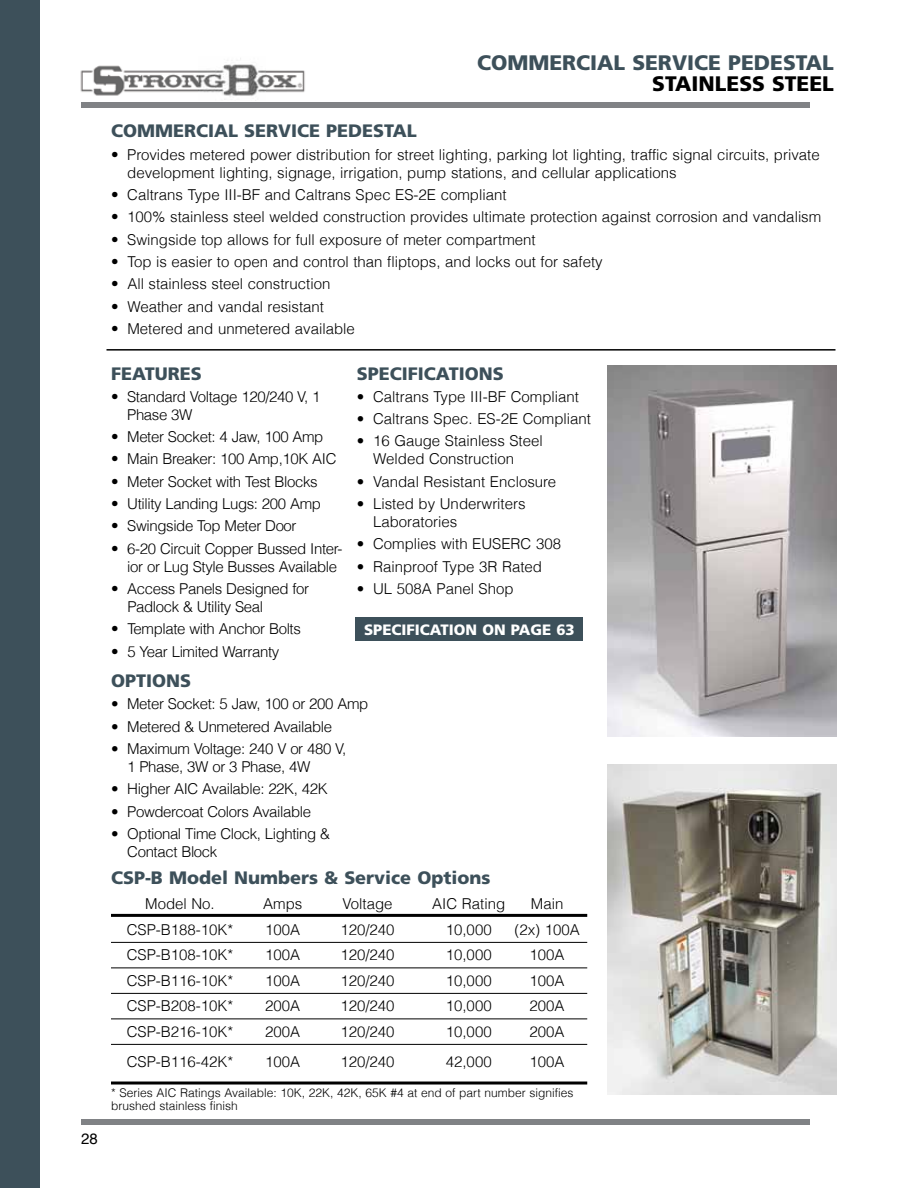
<style>
.page{position:relative;width:918px;height:1188px;background:#fff}
.page>*{position:absolute;margin:0;border:0;box-sizing:border-box;transform-origin:0 0}
.t1{font:900 21px "Frutiger";color:#3d505a}
.t2{font:900 21px "Frutiger";color:#000}
.t3{font:900 18px "Frutiger";color:#3d505a}
.t4{font:300 15px/18px "Helvetica";color:#000}
.t5{font:300 15px/18px "Helvetica";letter-spacing:-.025em;color:#000}
.t6{font:900 15px "Frutiger";color:#fff}
.t7{font:15px "Helvetica";color:#000}
.t8{font:300 12px/13.5px "Helvetica";color:#000}
.s1{font-family:"Helvetica Neue";font-weight:700}
</style>
<div class="page">
<div style="left:81px;top:1119px;width:729px;height:6px;background:#808285"></div>
<div style="left:81px;top:102px;width:729px;height:6px;background:#808285"></div>
<img style="left:80px;top:58px;width:225px;height:42px">
<img style="left:608px;top:365px;width:229px;height:371px">
<img style="left:607px;top:764px;width:230px;height:331px">
<hr style="left:106px;top:349px;width:730px;height:2px;background:#000">
<hr style="left:111px;top:914px;width:476px;height:3px;background:#000">
<hr style="left:111px;top:942px;width:476px;height:1px;background:#000">
<hr style="left:111px;top:968px;width:476px;height:1px;background:#000">
<hr style="left:111px;top:993px;width:476px;height:1px;background:#000">
<hr style="left:111px;top:1019px;width:476px;height:1px;background:#000">
<hr style="left:111px;top:1044px;width:476px;height:1px;background:#000">
<hr style="left:111px;top:1082px;width:476px;height:3px;background:#000">
<div style="left:0;top:0;width:39px;height:1188px;background:#3d505a"></div>
<div style="left:355px;top:617px;width:228px;height:24px;background:#3d505a"></div>
<p class="t7" style="left:81px;top:1128px;width:18px">28</p>
<h1 class="t1" style="left:477px;top:49px;width:358px">COMMERCIAL SERVICE PEDESTAL</h1>
<h1 class="t2" style="left:652px;top:70px;width:183px">STAINLESS STEEL</h1>
<p class="t3" style="left:111px;top:120px;width:307px">COMMERCIAL SERVICE PEDESTAL</p>
<p class="t4" style="left:127px;top:145px;width:694px;text-indent:-16px">• Provides metered power distribution for street lighting, parking lot lighting, traffic signal circuits, private development lighting, signage, irrigation, pump stations, and cellular applications</p>
<p class="t4" style="left:111px;top:185px;width:397px">• Caltrans Type III-BF and Caltrans Spec ES-2E compliant</p>
<p class="t4" style="left:111px;top:207px;width:712px">• 100% stainless steel welded construction provides ultimate protection against corrosion and vandalism</p>
<p class="t4" style="left:111px;top:230px;width:426px">• Swingside top allows for full exposure of meter compartment</p>
<p class="t4" style="left:111px;top:252px;width:493px">• Top is easier to open and control than fliptops, and locks out for safety</p>
<p class="t4" style="left:111px;top:274px;width:221px">• All stainless steel construction</p>
<p class="t4" style="left:111px;top:296px;width:214px">• Weather and vandal resistant</p>
<p class="t4" style="left:111px;top:319px;width:245px">• Metered and unmetered available</p>
<p class="t3" style="left:111px;top:362px;width:92px">FEATURES</p>
<p class="t5" style="left:127px;top:387px;width:195px;text-indent:-16px">• Standard Voltage 120/240 V, 1<br>Phase 3W</p>
<p class="t5" style="left:111px;top:427px;width:214px">• Meter Socket: 4 Jaw, 100 Amp</p>
<p class="t5" style="left:111px;top:449px;width:227px">• Main Breaker: 100 Amp,10K AIC</p>
<p class="t5" style="left:111px;top:472px;width:208px">• Meter Socket with Test Blocks</p>
<p class="t5" style="left:111px;top:494px;width:211px">• Utility Landing Lugs: 200 Amp</p>
<p class="t5" style="left:111px;top:516px;width:187px">• Swingside Top Meter Door</p>
<p class="t5" style="left:127px;top:539px;width:217px;text-indent:-16px">• 6-20 Circuit Copper Bussed Inter&shy;ior or Lug Style Busses Available</p>
<p class="t5" style="left:127px;top:579px;width:183px;text-indent:-16px">• Access Panels Designed for<br>Padlock &amp; Utility Seal</p>
<p class="t5" style="left:111px;top:619px;width:191px">• Template with Anchor Bolts</p>
<p class="t5" style="left:111px;top:642px;width:170px">• 5 Year Limited Warranty</p>
<p class="t3" style="left:111px;top:670px;width:82px">OPTIONS</p>
<p class="t5" style="left:111px;top:694px;width:259px"><span class="s1">•</span> Meter Socket: 5 Jaw, 100 or 200 Amp</p>
<p class="t5" style="left:111px;top:717px;width:223px"><span class="s1">•</span> Metered &amp; Unmetered Available</p>
<p class="t5" style="left:127px;top:739px;width:221px;text-indent:-16px"><span class="s1">•</span> Maximum Voltage: 240 V or 480 V,<br>1 Phase, 3W or 3 Phase, 4W</p>
<p class="t5" style="left:111px;top:779px;width:218px"><span class="s1">•</span> Higher AIC Available: 22K, 42K</p>
<p class="t5" style="left:111px;top:802px;width:202px"><span class="s1">•</span> Powdercoat Colors Available</p>
<p class="t5" style="left:127px;top:824px;width:204px;text-indent:-16px"><span class="s1">•</span> Optional Time Clock, Lighting &amp;<br>Contact Block</p>
<p class="t3" style="left:357px;top:362px;width:148px">SPECIFICATIONS</p>
<p class="t4" style="left:357px;top:387px;width:224px"><span class="s1">•</span> Caltrans Type III-BF Compliant</p>
<p class="t4" style="left:357px;top:409px;width:236px"><span class="s1">•</span> Caltrans Spec. ES-2E Compliant</p>
<p class="t4" style="left:373px;top:431px;width:171px;text-indent:-16px"><span class="s1">•</span> 16 Gauge Stainless Steel<br>Welded Construction</p>
<p class="t4" style="left:357px;top:472px;width:201px"><span class="s1">•</span> Vandal Resistant Enclosure</p>
<p class="t4" style="left:373px;top:494px;width:154px;text-indent:-16px"><span class="s1">•</span> Listed by Underwriters<br>Laboratories</p>
<p class="t4" style="left:357px;top:534px;width:206px"><span class="s1">•</span> Complies with EUSERC 308</p>
<p class="t4" style="left:357px;top:557px;width:187px"><span class="s1">•</span> Rainproof Type 3R Rated</p>
<p class="t4" style="left:357px;top:579px;width:158px"><span class="s1">•</span> UL 508A Panel Shop</p>
<p class="t6" style="left:364px;top:620px;width:212px">SPECIFICATION ON PAGE 63</p>
<p class="t3" style="left:111px;top:867px;width:381px">CSP-B Model Numbers &amp; Service Options</p>
<p class="t4" style="left:145px;top:894px;width:71px">Model No.</p>
<p class="t4" style="left:263px;top:894px;width:41px">Amps</p>
<p class="t4" style="left:342px;top:894px;width:52px">Voltage</p>
<p class="t4" style="left:432px;top:894px;width:74px">AIC Rating</p>
<p class="t4" style="left:531px;top:894px;width:34px">Main</p>
<p class="t4" style="left:127px;top:919px;width:108px">CSP-B188-10K*</p>
<p class="t4" style="left:265px;top:919px;width:37px">100A</p>
<p class="t4" style="left:340px;top:919px;width:56px">120/240</p>
<p class="t4" style="left:446px;top:919px;width:47px">10,000</p>
<p class="t4" style="left:514px;top:919px;width:67px">(2x) 100A</p>
<p class="t4" style="left:127px;top:945px;width:108px">CSP-B108-10K*</p>
<p class="t4" style="left:265px;top:945px;width:37px">100A</p>
<p class="t4" style="left:340px;top:945px;width:56px">120/240</p>
<p class="t4" style="left:446px;top:945px;width:47px">10,000</p>
<p class="t4" style="left:530px;top:945px;width:37px">100A</p>
<p class="t4" style="left:127px;top:970px;width:108px">CSP-B116-10K*</p>
<p class="t4" style="left:265px;top:970px;width:37px">100A</p>
<p class="t4" style="left:340px;top:970px;width:56px">120/240</p>
<p class="t4" style="left:446px;top:970px;width:47px">10,000</p>
<p class="t4" style="left:530px;top:970px;width:37px">100A</p>
<p class="t4" style="left:127px;top:996px;width:108px">CSP-B208-10K*</p>
<p class="t4" style="left:265px;top:996px;width:37px">200A</p>
<p class="t4" style="left:340px;top:996px;width:56px">120/240</p>
<p class="t4" style="left:446px;top:996px;width:47px">10,000</p>
<p class="t4" style="left:530px;top:996px;width:37px">200A</p>
<p class="t4" style="left:127px;top:1021px;width:108px">CSP-B216-10K*</p>
<p class="t4" style="left:265px;top:1021px;width:37px">200A</p>
<p class="t4" style="left:340px;top:1021px;width:56px">120/240</p>
<p class="t4" style="left:446px;top:1021px;width:47px">10,000</p>
<p class="t4" style="left:530px;top:1021px;width:37px">200A</p>
<p class="t4" style="left:127px;top:1051px;width:108px">CSP-B116-42K*</p>
<p class="t4" style="left:265px;top:1051px;width:37px">100A</p>
<p class="t4" style="left:340px;top:1051px;width:56px">120/240</p>
<p class="t4" style="left:446px;top:1051px;width:47px">42,000</p>
<p class="t4" style="left:530px;top:1051px;width:37px">100A</p>
<p class="t8" style="left:111px;top:1085px;width:464px">* Series AIC Ratings Available: 10K, 22K, 42K, 65K #4 at end of part number signifies brushed stainless finish</p>
</div>
